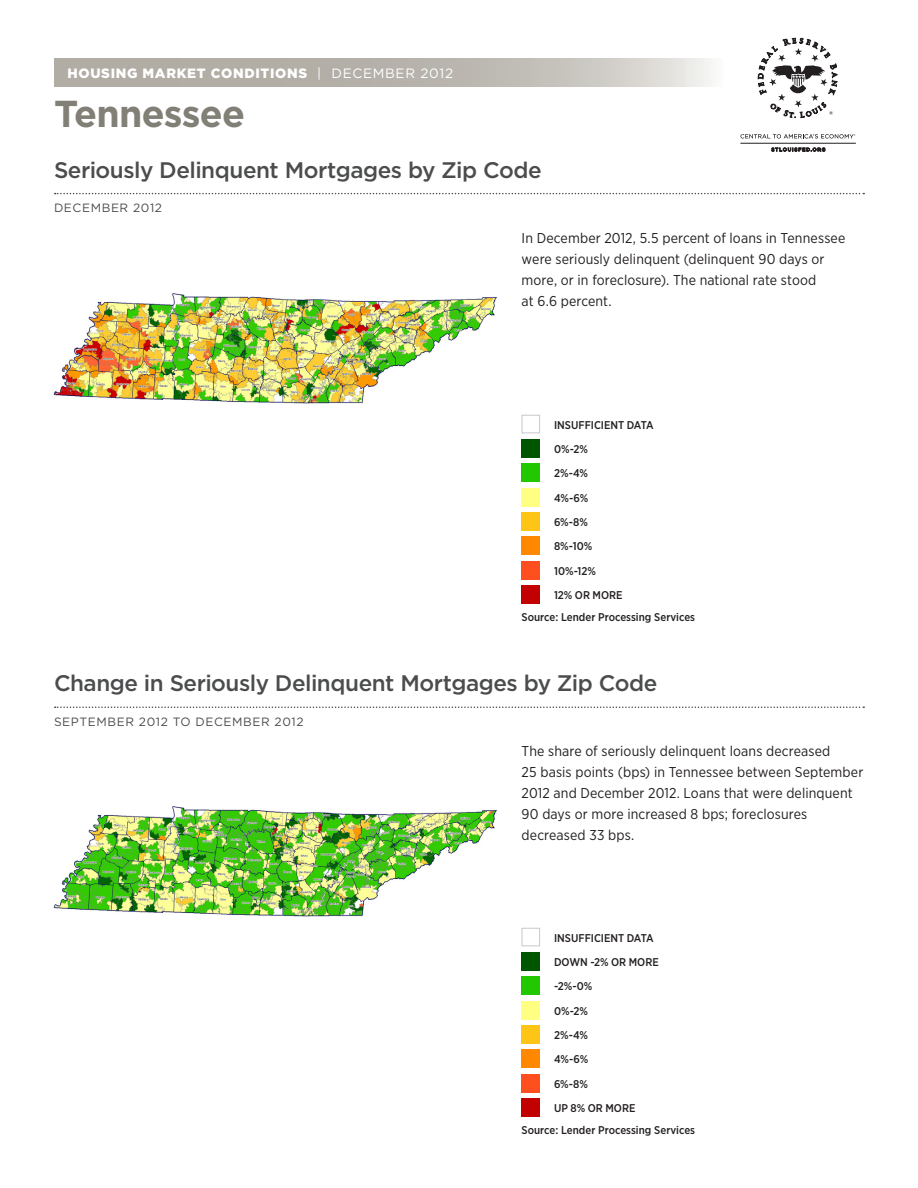
<style>
.page{position:relative;width:918px;height:1188px;background:#fff}
.page>*{position:absolute;margin:0;border:0;box-sizing:border-box;transform-origin:0 0}
.t1{font:700 37.5px "Gotham";letter-spacing:-.02em;color:#828076}
.t2{font:500 22.5px "Gotham";letter-spacing:-.02em;color:#4b4c4d}
.Figure_analysis_text{font:14.25px/21px "Gotham Narrow";letter-spacing:.01em;color:#231f20}
.t3{font:900 13.5px "Gotham";letter-spacing:.05em;color:#fff}
.t4{font:12px "Gotham";letter-spacing:.05em;color:#4b4c4d}
.Figure_analysis_text-2{font:500 11.25px "Gotham Narrow";letter-spacing:.005em;color:#231f20}
.Figure_notes_and_sou{font:500 11.25px "Gotham Narrow";color:#231f20}
.s1{font-weight:400}
</style>
<div class="page">
<div style="left:522px;top:415px;width:18px;height:18px;border:1px solid #c9c9c9"></div>
<div style="left:522px;top:439px;width:18px;height:19px;background:#005600"></div>
<div style="left:522px;top:464px;width:18px;height:18px;background:#21c800"></div>
<div style="left:522px;top:488px;width:18px;height:18px;background:#ffff82"></div>
<div style="left:522px;top:512px;width:18px;height:19px;background:#ffc516"></div>
<div style="left:522px;top:537px;width:18px;height:18px;background:#f80"></div>
<div style="left:522px;top:561px;width:18px;height:18px;background:#ff4f1f"></div>
<div style="left:522px;top:585px;width:18px;height:19px;background:#c20000"></div>
<div style="left:522px;top:928px;width:18px;height:18px;border:1px solid #c9c9c9"></div>
<div style="left:522px;top:952px;width:18px;height:19px;background:#005600"></div>
<div style="left:522px;top:977px;width:18px;height:18px;background:#21c800"></div>
<div style="left:522px;top:1001px;width:18px;height:18px;background:#ffff82"></div>
<div style="left:522px;top:1025px;width:18px;height:19px;background:#ffc516"></div>
<div style="left:522px;top:1050px;width:18px;height:18px;background:#f80"></div>
<div style="left:522px;top:1074px;width:18px;height:18px;background:#ff4f1f"></div>
<div style="left:522px;top:1098px;width:18px;height:19px;background:#c20000"></div>
<svg style="left:54px;top:58px;width:656px;height:28px;background:#bdbab3"></svg>
<svg style="left:55px;top:193px;width:809px;height:1px"></svg>
<svg style="left:55px;top:706px;width:809px;height:2px"></svg>
<svg style="left:740px;top:134px;width:115px;height:5px"></svg>
<svg style="left:771px;top:147px;width:54px;height:5px"></svg>
<hr style="left:740px;top:143px;width:116px;height:1px;background:#231f20">
<svg style="left:758px;top:37px;width:79px;height:81px"></svg>
<img style="left:53px;top:806px;width:444px;height:111px">
<img style="left:53px;top:293px;width:444px;height:111px">
<p class="t3" style="left:68px;top:64px;width:387px">HOUSING MARKET CONDITIONS <span class="s1">| DECEMBER 2012</span></p>
<p class="t1" style="left:54px;top:89px;width:192px">Tennessee</p>
<h2 class="t2" style="left:54px;top:155px;width:489px">Seriously Delinquent Mortgages by Zip Code</h2>
<p class="t4" style="left:54px;top:201px;width:110px">DECEMBER 2012</p>
<p class="Figure_analysis_text" style="left:522px;top:227px;width:325px">In December 2012, 5.5 percent of loans in Tennessee were seriously delinquent (delinquent 90 days or more, or in foreclosure). The national rate stood<br>at 6.6 percent.</p>
<p class="Figure_analysis_text-2" style="left:554px;top:417px;width:101px">INSUFFICIENT DATA</p>
<p class="Figure_analysis_text-2" style="left:554px;top:442px;width:35px">0%-2%</p>
<p class="Figure_analysis_text-2" style="left:554px;top:466px;width:36px">2%-4%</p>
<p class="Figure_analysis_text-2" style="left:554px;top:491px;width:36px">4%-6%</p>
<p class="Figure_analysis_text-2" style="left:554px;top:515px;width:36px">6%-8%</p>
<p class="Figure_analysis_text-2" style="left:554px;top:539px;width:40px">8%-10%</p>
<p class="Figure_analysis_text-2" style="left:554px;top:564px;width:44px">10%-12%</p>
<p class="Figure_analysis_text-2" style="left:554px;top:588px;width:70px">12% OR MORE</p>
<p class="Figure_notes_and_sou" style="left:522px;top:610px;width:175px">Source: Lender Processing Services</p>
<h2 class="t2" style="left:54px;top:669px;width:605px">Change in Seriously Delinquent Mortgages by Zip Code</h2>
<p class="t4" style="left:54px;top:714px;width:251px">SEPTEMBER 2012 TO DECEMBER 2012</p>
<p class="Figure_analysis_text" style="left:522px;top:740px;width:343px">The share of seriously delinquent loans decreased<br>25 basis points (bps) in Tennessee between September 2012 and December 2012. Loans that were delinquent 90 days or more increased 8 bps; foreclosures decreased 33 bps.</p>
<p class="Figure_analysis_text-2" style="left:554px;top:930px;width:101px">INSUFFICIENT DATA</p>
<p class="Figure_analysis_text-2" style="left:554px;top:955px;width:106px">DOWN -2% OR MORE</p>
<p class="Figure_analysis_text-2" style="left:554px;top:979px;width:40px">-2%-0%</p>
<p class="Figure_analysis_text-2" style="left:554px;top:1004px;width:35px">0%-2%</p>
<p class="Figure_analysis_text-2" style="left:554px;top:1028px;width:36px">2%-4%</p>
<p class="Figure_analysis_text-2" style="left:554px;top:1052px;width:36px">4%-6%</p>
<p class="Figure_analysis_text-2" style="left:554px;top:1077px;width:36px">6%-8%</p>
<p class="Figure_analysis_text-2" style="left:554px;top:1101px;width:83px">UP 8% OR MORE</p>
<p class="Figure_notes_and_sou" style="left:522px;top:1123px;width:175px">Source: Lender Processing Services</p>
</div>
